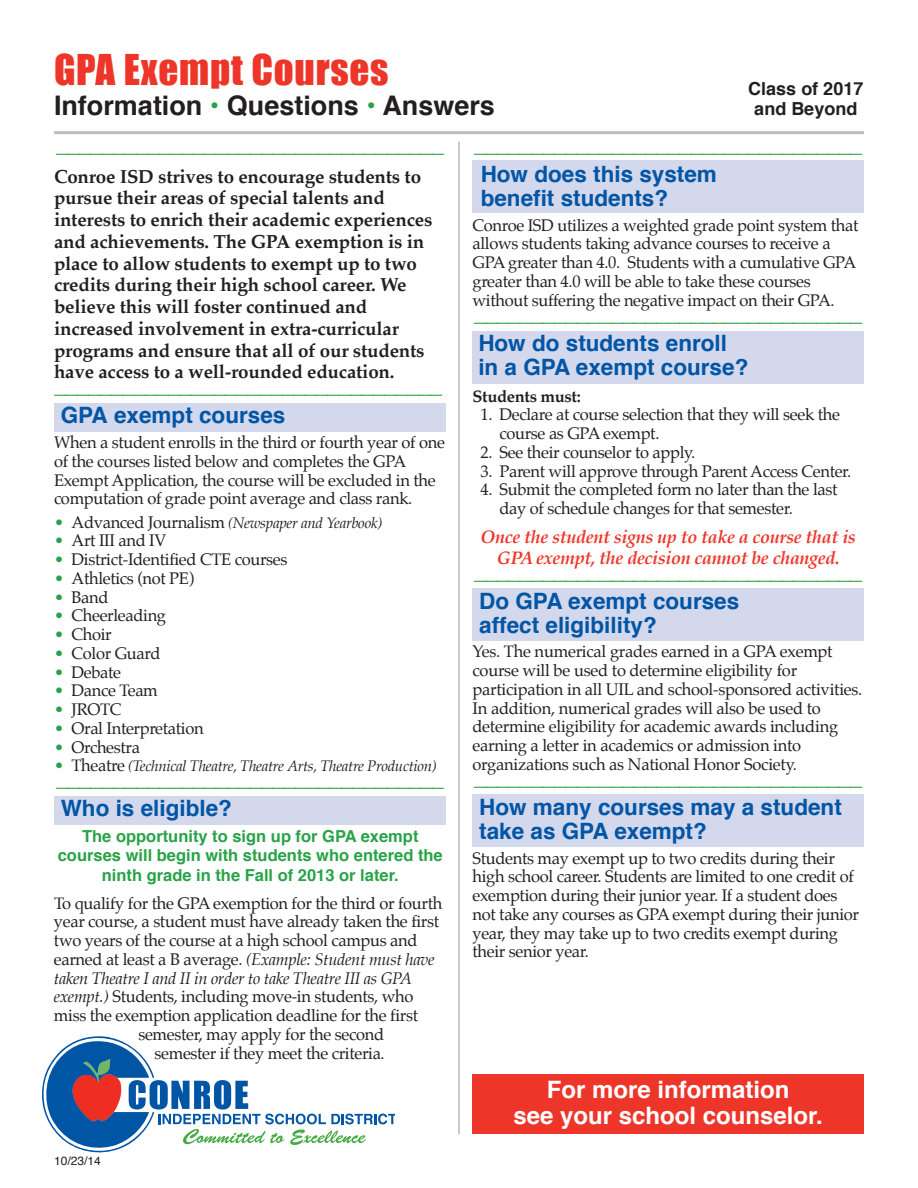
<style>
.page{position:relative;width:918px;height:1188px;background:#fff}
.page>*{position:absolute;margin:0;border:0;box-sizing:border-box;transform-origin:0 0}
.t1{font:39px "Impact";letter-spacing:.02em;color:#ee3529}
.t2{font:700 27px "Helvetica";color:#231f20}
.t3{font:700 24px/25.5px "Helvetica";color:#fff;text-align:center}
.t4{font:700 22.5px "Helvetica";color:#29a347}
.t5{font:700 22.5px/24px "Helvetica";color:#0155a5}
.t6{font:700 18.75px/21.8px "Palatino";letter-spacing:-.01em;color:#231f20}
.t7{font:italic 700 18px/21px "Palatino";letter-spacing:-.02em;color:#ee3529;text-align:center}
.t8{font:700 18px/19.5px "Helvetica";color:#231f20;text-align:center}
.t9{font:16.5px/18.8px "Palatino";letter-spacing:-.02em;color:#231f20}
.t10{font:700 16.5px/19.5px "Helvetica";color:#29a347;text-align:center}
.t11{font:italic 16.5px "Palatino";letter-spacing:-.02em;color:#231f20}
.t12{font:700 16.5px "Palatino";letter-spacing:-.02em;color:#231f20}
.t13{font:italic 15px "Palatino";letter-spacing:-.02em;color:#231f20}
.t14{font:12px "Helvetica";color:#231f20}
.s1{color:#29a347}
.s2{font-style:normal;font-size:16.5px;color:#29a347}
.s3{font-style:normal;font-size:16.5px}
.s4{font-style:normal}
.s5{font-style:italic}
</style>
<div class="page">
<div style="left:54px;top:403px;width:392px;height:28px;background:#d3d8ec"></div>
<div style="left:472px;top:1075px;width:392px;height:59px;background:#ee3529"></div>
<div style="left:472px;top:795px;width:392px;height:52px;background:#d3d8ec"></div>
<div style="left:472px;top:588px;width:392px;height:52px;background:#d3d8ec"></div>
<div style="left:472px;top:332px;width:392px;height:52px;background:#d3d8ec"></div>
<div style="left:54px;top:797px;width:392px;height:28px;background:#d3d8ec"></div>
<div style="left:472px;top:161px;width:392px;height:52px;background:#d3d8ec"></div>
<hr style="left:459px;top:142px;width:1px;height:992px;background:#939598">
<svg style="left:42px;top:1036px;width:353px;height:116px"></svg>
<hr style="left:54px;top:131px;width:810px;height:3px;background:#bcbdc0">
<h1 class="t1" style="left:54px;top:46px;width:336px">GPA Exempt Courses</h1>
<h2 class="t2" style="left:54px;top:94px;width:442px">Information <span class="s1">•</span> Questions <span class="s1">•</span> Answers</h2>
<h3 class="t4" style="left:56px;top:135px;width:390px">__________________________________</h3>
<p class="t6" style="left:54px;top:167px;width:380px">Conroe ISD strives to encourage students to pursue their areas of special talents and interests to enrich their academic experiences and achievements. The GPA exemption is in place to allow students to exempt up to two credits during their high school career. We believe this will foster continued and increased involvement in extra-curricular programs and ensure that all of our students have access to a well-rounded education.</p>
<h3 class="t4" style="left:54px;top:376px;width:390px">__________________________________</h3>
<h3 class="t5" style="left:61px;top:405px;width:226px">GPA exempt courses</h3>
<p class="t9" style="left:54px;top:434px;width:393px">When a student enrolls in the third or fourth year of one of the courses listed below and completes the GPA Exempt Application, the course will be excluded in the computation of grade point average and class rank.</p>
<p class="t13" style="left:54px;top:515px;width:330px"><span class="s2">•</span> <span class="s3">Advanced Journalism</span> (Newspaper and Yearbook)</p>
<p class="t9" style="left:54px;top:533px;width:114px"><span class="s1">•</span> Art III and IV</p>
<p class="t9" style="left:54px;top:551px;width:235px"><span class="s1">•</span> District-Identified CTE courses</p>
<p class="t9" style="left:54px;top:570px;width:142px"><span class="s1">•</span> Athletics (not PE)</p>
<p class="t9" style="left:54px;top:589px;width:56px"><span class="s1">•</span> Band</p>
<p class="t9" style="left:54px;top:608px;width:114px"><span class="s1">•</span> Cheerleading</p>
<p class="t9" style="left:54px;top:626px;width:59px"><span class="s1">•</span> Choir</p>
<p class="t9" style="left:54px;top:645px;width:108px"><span class="s1">•</span> Color Guard</p>
<p class="t9" style="left:54px;top:664px;width:69px"><span class="s1">•</span> Debate</p>
<p class="t9" style="left:54px;top:683px;width:105px"><span class="s1">•</span> Dance Team</p>
<p class="t9" style="left:54px;top:701px;width:69px"><span class="s1">•</span> JROTC</p>
<p class="t9" style="left:54px;top:720px;width:151px"><span class="s1">•</span> Oral Interpretation</p>
<p class="t9" style="left:54px;top:739px;width:88px"><span class="s1">•</span> Orchestra</p>
<p class="t13" style="left:54px;top:759px;width:384px"><span class="s2">•</span> <span class="s3">Theatre</span> (Technical Theatre, Theatre Arts, Theatre Production)</p>
<h3 class="t4" style="left:56px;top:769px;width:390px">__________________________________</h3>
<h3 class="t5" style="left:61px;top:798px;width:173px">Who is eligible?</h3>
<p class="t10" style="left:58px;top:828px;width:387px">The opportunity to sign up for GPA exempt courses will begin with students who entered the ninth grade in the Fall of 2013 or later.</p>
<p class="t9" style="left:54px;top:895px;width:390px">To qualify for the GPA exemption for the third or fourth</p>
<p class="t9" style="left:54px;top:914px;width:387px">year course, a student must have already taken the first</p>
<p class="t9" style="left:54px;top:932px;width:365px">two years of the course at a high school campus and</p>
<p class="t11" style="left:54px;top:951px;width:382px"><span class="s4">earned at least a B average.</span> (Example: Student must have</p>
<p class="t11" style="left:54px;top:970px;width:359px">taken Theatre I and II in order to take Theatre III as GPA</p>
<p class="t9" style="left:54px;top:989px;width:361px"><span class="s5">exempt.)</span> Students, including move-in students, who</p>
<p class="t9" style="left:54px;top:1007px;width:366px">miss the exemption application deadline for the first</p>
<p class="t9" style="left:138px;top:1026px;width:247px">semester, may apply for the second</p>
<p class="t9" style="left:155px;top:1045px;width:232px">semester if they meet the criteria.</p>
<p class="t8" style="left:748px;top:81px;width:117px">Class of 2017 and Beyond</p>
<h3 class="t4" style="left:474px;top:135px;width:390px">__________________________________</h3>
<h3 class="t5" style="left:481px;top:164px;width:238px">How does this system benefit students?</h3>
<p class="t9" style="left:472px;top:217px;width:387px">Conroe ISD utilizes a weighted grade point system that allows students taking advance courses to receive a GPA greater than 4.0. Students with a cumulative GPA greater than 4.0 will be able to take these courses without suffering the negative impact on their GPA.</p>
<h3 class="t4" style="left:474px;top:303px;width:390px">__________________________________</h3>
<h3 class="t5" style="left:478px;top:333px;width:272px">How do students enroll in a GPA exempt course?</h3>
<p class="t12" style="left:472px;top:388px;width:110px">Students must:</p>
<p class="t9" style="left:500px;top:407px;width:342px;text-indent:-19px">1. Declare at course selection that they will seek the course as GPA exempt.</p>
<p class="t9" style="left:481px;top:444px;width:216px">2. See their counselor to apply.</p>
<p class="t9" style="left:481px;top:463px;width:372px">3. Parent will approve through Parent Access Center.</p>
<p class="t9" style="left:499px;top:482px;width:339px;text-indent:-19px">4. Submit the completed form no later than the last day of schedule changes for that semester.</p>
<p class="t7" style="left:481px;top:527px;width:377px">Once the student signs up to take a course that is<br>GPA exempt, the decision cannot be changed.</p>
<h3 class="t4" style="left:474px;top:561px;width:390px">__________________________________</h3>
<h3 class="t5" style="left:479px;top:591px;width:262px">Do GPA exempt courses affect eligibility?</h3>
<p class="t9" style="left:472px;top:644px;width:391px">Yes. The numerical grades earned in a GPA exempt course will be used to determine eligibility for participation in all UIL and school-sponsored activities.<br>In addition, numerical grades will also be used to determine eligibility for academic awards including earning a letter in academics or admission into organizations such as National Honor Society.</p>
<h3 class="t4" style="left:474px;top:768px;width:390px">__________________________________</h3>
<h3 class="t5" style="left:479px;top:797px;width:364px">How many courses may a student take as GPA exempt?</h3>
<p class="t9" style="left:472px;top:850px;width:388px">Students may exempt up to two credits during their high school career. Students are limited to one credit of exemption during their junior year. If a student does not take any courses as GPA exempt during their junior year, they may take up to two credits exempt during their senior year.</p>
<p class="t14" style="left:54px;top:1156px;width:48px">10/23/14</p>
<h3 class="t3" style="left:514px;top:1079px;width:311px">For more information<br>see your school counselor.</h3>
</div>
